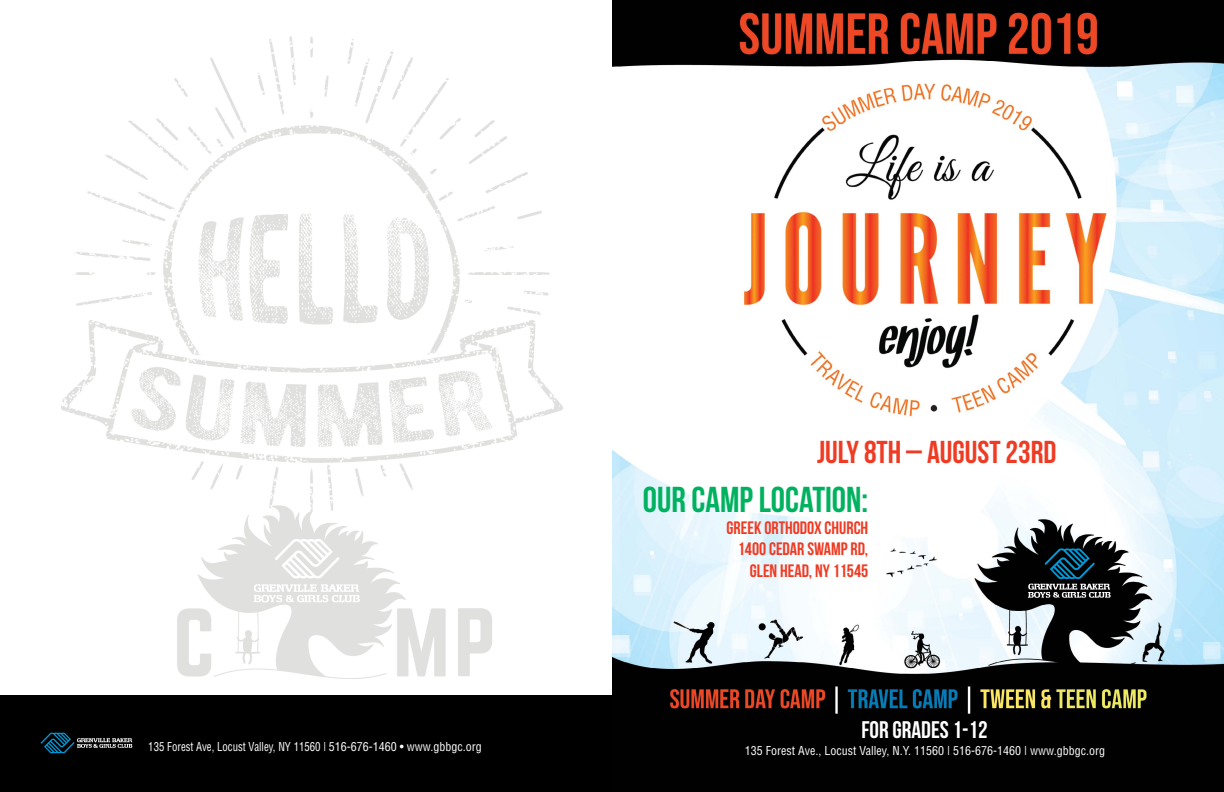
<style>
.page{position:relative;width:1224px;height:792px;background:#fff}
.page>*{position:absolute;margin:0;border:0;box-sizing:border-box;transform-origin:0 0}
.t1{font:36px "Bebas Neue";color:#00b25f}
.t2{font:31.7px "Bebas Neue";color:#ef3b23}
.t3{font:24px "Bebas Neue";color:#fff}
.t4{font:18px/21.6px "Bebas Neue";color:#ef3b23;text-align:right}
.t5{font:condensed 12px "Helvetica";color:#fff}
.t6{font:condensed 12px "Helvetica";color:#fff;scale:.9 1}
</style>
<div class="page">
<img style="left:612px;top:0;width:612px;height:792px">
<svg style="left:1028px;top:548px;width:83px;height:50px;background:#21343c"></svg>
<div style="left:0;top:695px;width:612px;height:97px;background:#000"></div>
<svg style="left:40px;top:733px;width:92px;height:20px"></svg>
<img style="left:61px;top:36px;width:501px;height:642px">
<p class="t6" style="left:148px;top:739px;width:372px">135 Forest Ave, Locust Valley, NY 11560 | 516-676-1460 • www.gbbgc.org</p>
<h2 class="t2" style="left:817px;top:435px;width:241px">JULY 8TH – AUGUST 23RD</h2>
<h1 class="t1" style="left:643px;top:480px;width:227px">OUR CAMP LOCATION:</h1>
<h3 class="t4" style="left:727px;top:517px;width:143px">GREEK ORTHODOX CHURCH<br>1400 CEDAR SWAMP RD,<br>GLEN HEAD, NY 11545</h3>
<h3 class="t3" style="left:861px;top:717px;width:128px">FOR GRADES 1-12</h3>
<p class="t5" style="left:745px;top:743px;width:362px">135 Forest Ave., Locust Valley, N.Y. 11560 | 516-676-1460 | www.gbbgc.org</p>
</div>
